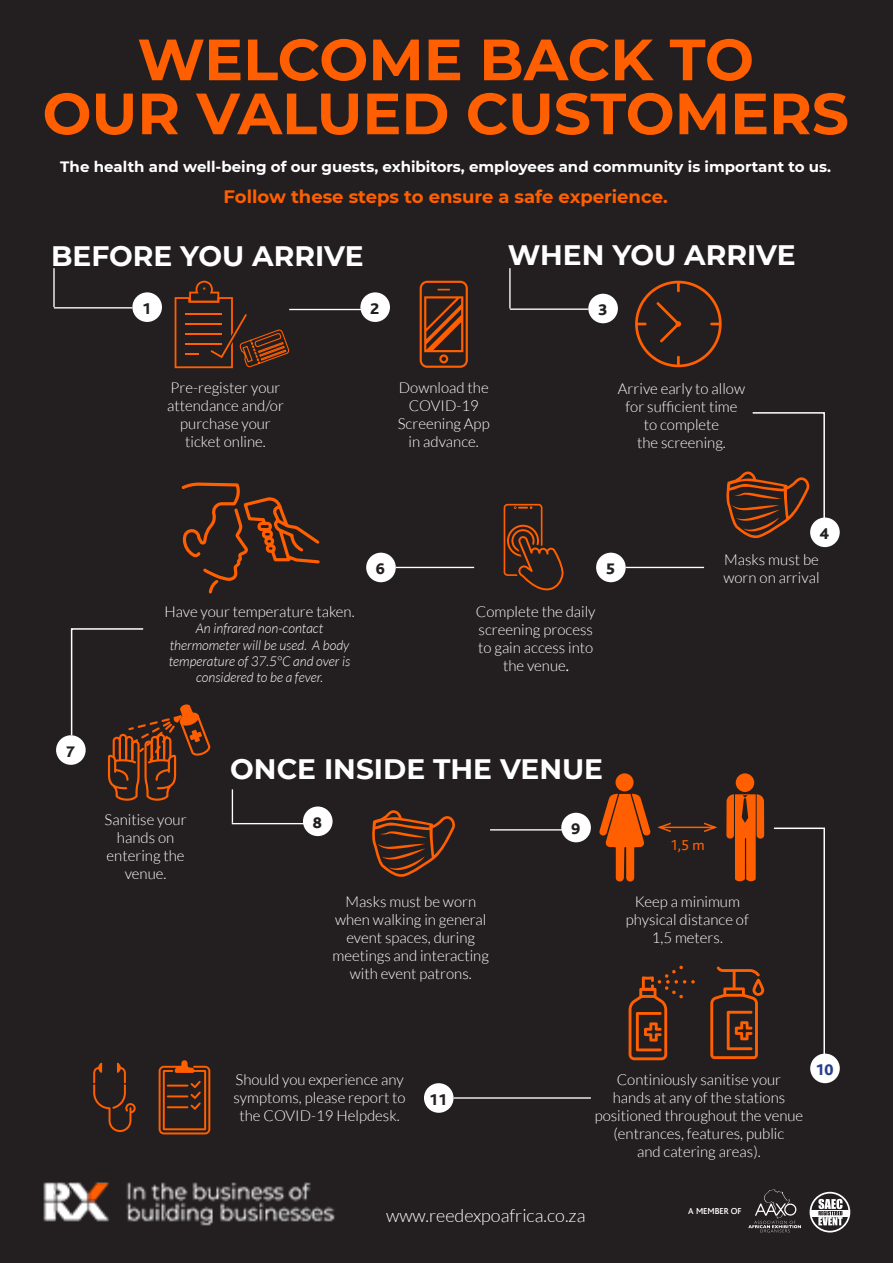
<style>
.page{position:relative;width:893px;height:1263px;background:#231f20}
.page>*{position:absolute;margin:0;border:0;box-sizing:border-box;transform-origin:0 0}
.t1{font:700 58.05px/54px "Montserrat";color:#ff5f00;text-align:center}
.t2{font:700 28.05px "Montserrat";color:#fff}
.t3{font:700 18px "Montserrat";color:#ff5f00}
.t4{font:300 18px "Lato";color:#fff}
.t5{font:800 16.05px "Bliss";color:#231f20}
.t6{font:800 16.05px "Bliss";color:#253f8e}
.t7{font:300 15px/18px "Lato";color:#fff;text-align:center}
.t8{font:700 15px "Montserrat";color:#fff}
.t9{font:15px "Bliss";color:#ff5f00}
.t10{font:italic 300 13.5px/16.2px "Lato";color:#fff;text-align:center}
.t11{font:500 9.15px "Bliss";color:#fff}
.s1{font-family:"Bliss";font-weight:400}
</style>
<div class="page">
<hr style="left:54px;top:307px;width:78px;height:1px;background:#fff">
<div style="left:132px;top:292px;width:30px;height:30px;background:#fff;border-radius:50%"></div>
<div style="left:360px;top:292px;width:30px;height:30px;background:#fff;border-radius:50%"></div>
<hr style="left:289px;top:309px;width:79px;height:1px;background:#fff">
<div style="left:588px;top:294px;width:30px;height:29px;background:#fff;border-radius:50%"></div>
<div style="left:596px;top:553px;width:30px;height:29px;background:#fff;border-radius:50%"></div>
<hr style="left:626px;top:567px;width:78px;height:1px;background:#fff">
<div style="left:810px;top:517px;width:30px;height:30px;background:#fff;border-radius:50%"></div>
<div style="left:366px;top:553px;width:30px;height:29px;background:#fff;border-radius:50%"></div>
<hr style="left:396px;top:567px;width:78px;height:1px;background:#fff">
<hr style="left:510px;top:308px;width:78px;height:2px;background:#fff">
<div style="left:56px;top:735px;width:30px;height:30px;background:#fff;border-radius:50%"></div>
<hr style="left:53px;top:268px;width:2px;height:39px;background:#fff">
<hr style="left:509px;top:268px;width:2px;height:40px;background:#fff">
<div style="left:303px;top:806px;width:30px;height:30px;background:#fff;border-radius:50%"></div>
<hr style="left:232px;top:823px;width:78px;height:1px;background:#fff">
<hr style="left:232px;top:789px;width:1px;height:34px;background:#fff">
<div style="left:561px;top:813px;width:30px;height:29px;background:#fff;border-radius:50%"></div>
<hr style="left:490px;top:829px;width:78px;height:1px;background:#fff">
<svg style="left:773px;top:827px;width:52px;height:226px"></svg>
<div style="left:424px;top:1083px;width:30px;height:30px;background:#fff;border-radius:50%"></div>
<hr style="left:454px;top:1097px;width:137px;height:2px;background:#fff">
<svg style="left:70px;top:628px;width:141px;height:173px"></svg>
<svg style="left:504px;top:504px;width:60px;height:86px"></svg>
<svg style="left:372px;top:810px;width:83px;height:67px"></svg>
<div style="left:810px;top:1053px;width:30px;height:30px;background:#fff;border-radius:50%"></div>
<svg style="left:726px;top:412px;width:100px;height:126px"></svg>
<svg style="left:629px;top:965px;width:66px;height:95px"></svg>
<svg style="left:710px;top:966px;width:54px;height:93px"></svg>
<svg style="left:181px;top:482px;width:139px;height:112px"></svg>
<svg style="left:635px;top:281px;width:87px;height:86px"></svg>
<svg style="left:420px;top:281px;width:48px;height:87px"></svg>
<svg style="left:159px;top:1060px;width:51px;height:74px"></svg>
<svg style="left:93px;top:1062px;width:43px;height:70px"></svg>
<svg style="left:175px;top:281px;width:115px;height:87px"></svg>
<div style="left:736px;top:773px;width:18px;height:19px;background:#ff5f00;border-radius:50%"></div>
<svg style="left:726px;top:794px;width:38px;height:88px"></svg>
<div style="left:615px;top:773px;width:19px;height:18px;background:#ff5f00;border-radius:50%"></div>
<hr style="left:660px;top:827px;width:55px;height:1px;background:#ff5f00">
<svg style="left:599px;top:794px;width:74px;height:88px"></svg>
<svg style="left:702px;top:822px;width:15px;height:10px"></svg>
<div style="left:810px;top:1192px;width:40px;height:40px;border:2px solid #fff;border-radius:50%"></div>
<div style="left:811px;top:1210px;width:38px;height:6px;background:#fff"></div>
<svg style="left:818px;top:1199px;width:24px;height:26px"></svg>
<svg style="left:748px;top:1189px;width:53px;height:43px"></svg>
<img style="left:43px;top:1182px;width:292px;height:44px">
<p class="t1" style="left:43px;top:30px;width:808px">WELCOME BACK TO<br>OUR VALUED CUSTOMERS</p>
<p class="t8" style="left:60px;top:156px;width:772px">The health and well-being of our guests, exhibitors, employees and community is important to us.</p>
<p class="t3" style="left:224px;top:184px;width:446px">Follow these steps to ensure a safe experience.</p>
<p class="t2" style="left:51px;top:236px;width:314px">BEFORE YOU ARRIVE</p>
<p class="t2" style="left:508px;top:235px;width:289px">WHEN YOU ARRIVE</p>
<p class="t5" style="left:142px;top:300px;width:10px">1</p>
<p class="t5" style="left:370px;top:300px;width:10px">2</p>
<p class="t5" style="left:598px;top:302px;width:10px">3</p>
<p class="t7" style="left:167px;top:379px;width:118px">Pre-register your attendance and/or purchase your ticket online.</p>
<p class="t7" style="left:398px;top:379px;width:93px">Download the<br>COVID-19<br>Screening App in advance.</p>
<p class="t7" style="left:618px;top:379px;width:129px">Arrive early to allow for sufficient time to complete<br>the screening.</p>
<p class="t5" style="left:66px;top:743px;width:10px">7</p>
<p class="t7" style="left:164px;top:603px;width:192px">Have your temperature taken.</p>
<p class="t10" style="left:169px;top:621px;width:183px">An infrared non-contact thermometer will be used. A body temperature of 37.5°C and over is considered to be a fever.</p>
<p class="t5" style="left:376px;top:561px;width:10px">6</p>
<p class="t5" style="left:606px;top:561px;width:10px">5</p>
<p class="t7" style="left:476px;top:603px;width:121px">Complete the daily screening process to gain access into the venue<span class="s1">.</span></p>
<p class="t5" style="left:820px;top:526px;width:10px">4</p>
<p class="t7" style="left:723px;top:550px;width:98px;text-align:left">Masks must be worn on arrival</p>
<p class="t2" style="left:230px;top:749px;width:374px">ONCE INSIDE THE VENUE</p>
<p class="t7" style="left:105px;top:810px;width:84px">Sanitise your hands on entering the venue.</p>
<p class="t5" style="left:313px;top:815px;width:10px">8</p>
<p class="t7" style="left:333px;top:893px;width:158px">Masks must be worn when walking in general event spaces, during meetings and interacting with event patrons.</p>
<p class="t5" style="left:571px;top:821px;width:10px">9</p>
<p class="t9" style="left:670px;top:837px;width:36px">1,5 m</p>
<p class="t7" style="left:626px;top:893px;width:125px">Keep a minimum physical distance of<br>1,5 meters.</p>
<p class="t7" style="left:233px;top:1070px;width:174px">Should you experience any symptoms, please report to the COVID-19 Helpdesk.</p>
<p class="t5" style="left:429px;top:1091px;width:19px">11</p>
<p class="t7" style="left:595px;top:1070px;width:210px">Continiously sanitise your<br>hands at any of the stations positioned throughout the venue (entrances, features, public<br>and catering areas).</p>
<p class="t6" style="left:815px;top:1062px;width:19px">10</p>
<p class="t4" style="left:386px;top:1206px;width:201px">www.reedexpoafrica.co.za</p>
<p class="t11" style="left:688px;top:1206px;width:55px">A MEMBER OF</p>
</div>
